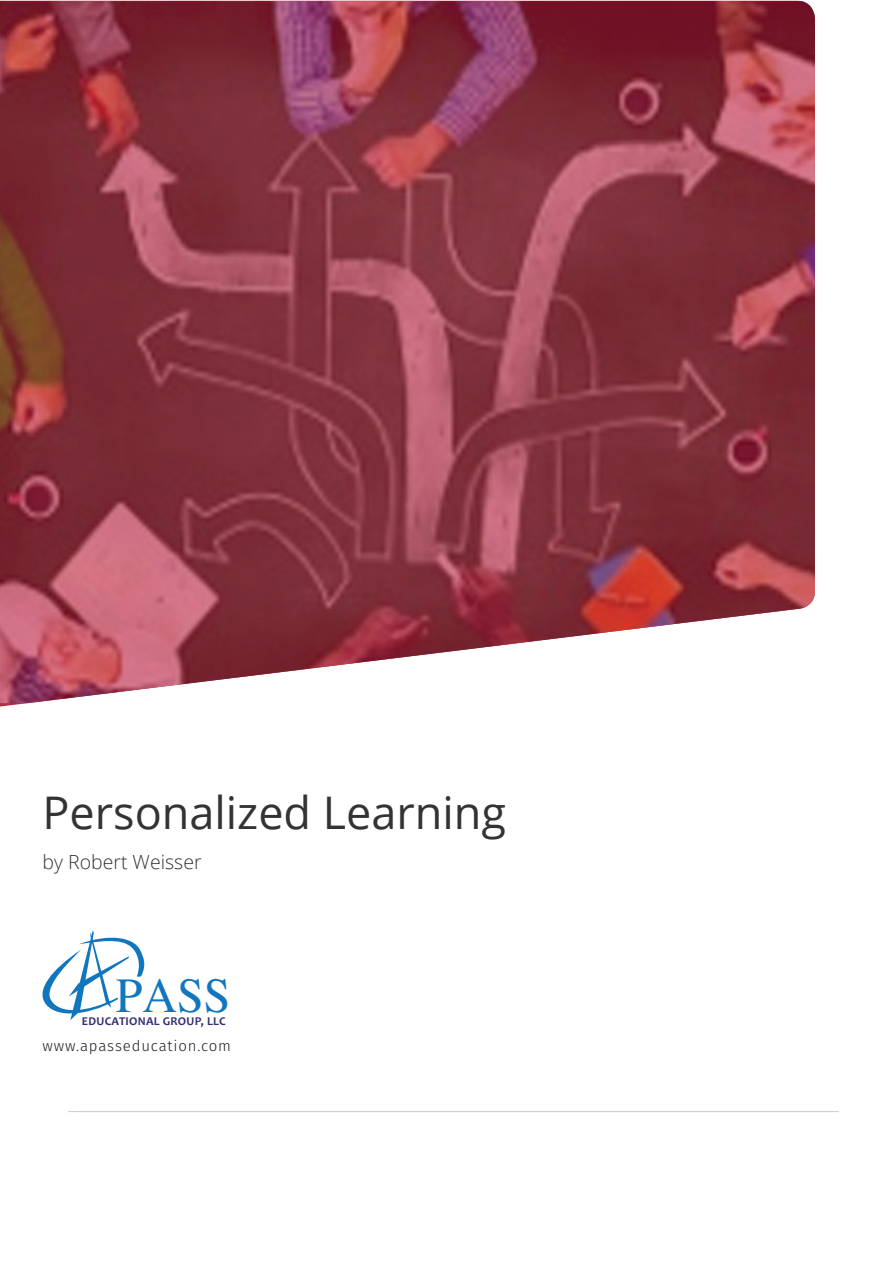
<style>
.page{position:relative;width:893px;height:1263px;background:#fff}
.page>*{position:absolute;margin:0;border:0;box-sizing:border-box;transform-origin:0 0}
.t1{font:49.2px "Times";color:#1076bd}
.t2{font:45px "Open Sans";color:#323332}
.t3{font:300 19.5px "Open Sans";color:#323332}
.t4{font:300 15px "Fira Sans";letter-spacing:.055em;color:#231f20}
.t5{font:700 12px "Candara";letter-spacing:.02em;color:#342e71}
</style>
<div class="page">
<hr style="left:68px;top:1111px;width:764px;height:1px;background:#d1d2d4">
<hr style="left:75px;top:1111px;width:764px;height:1px;background:#d1d2d4">
<svg style="left:43px;top:930px;width:102px;height:90px"></svg>
<img style="left:0;top:1px;width:815px;height:702px">
<h2 class="t2" style="left:43px;top:781px;width:465px">Personalized Learning</h2>
<h3 class="t3" style="left:43px;top:848px;width:161px">by Robert Weisser</h3>
<h1 class="t1" style="left:116px;top:968px;width:116px">PASS</h1>
<p class="t4" style="left:43px;top:1035px;width:190px">www.apasseducation.com</p>
<p class="t5" style="left:82px;top:1014px;width:145px">EDUCATIONAL GROUP, LLC</p>
</div>
